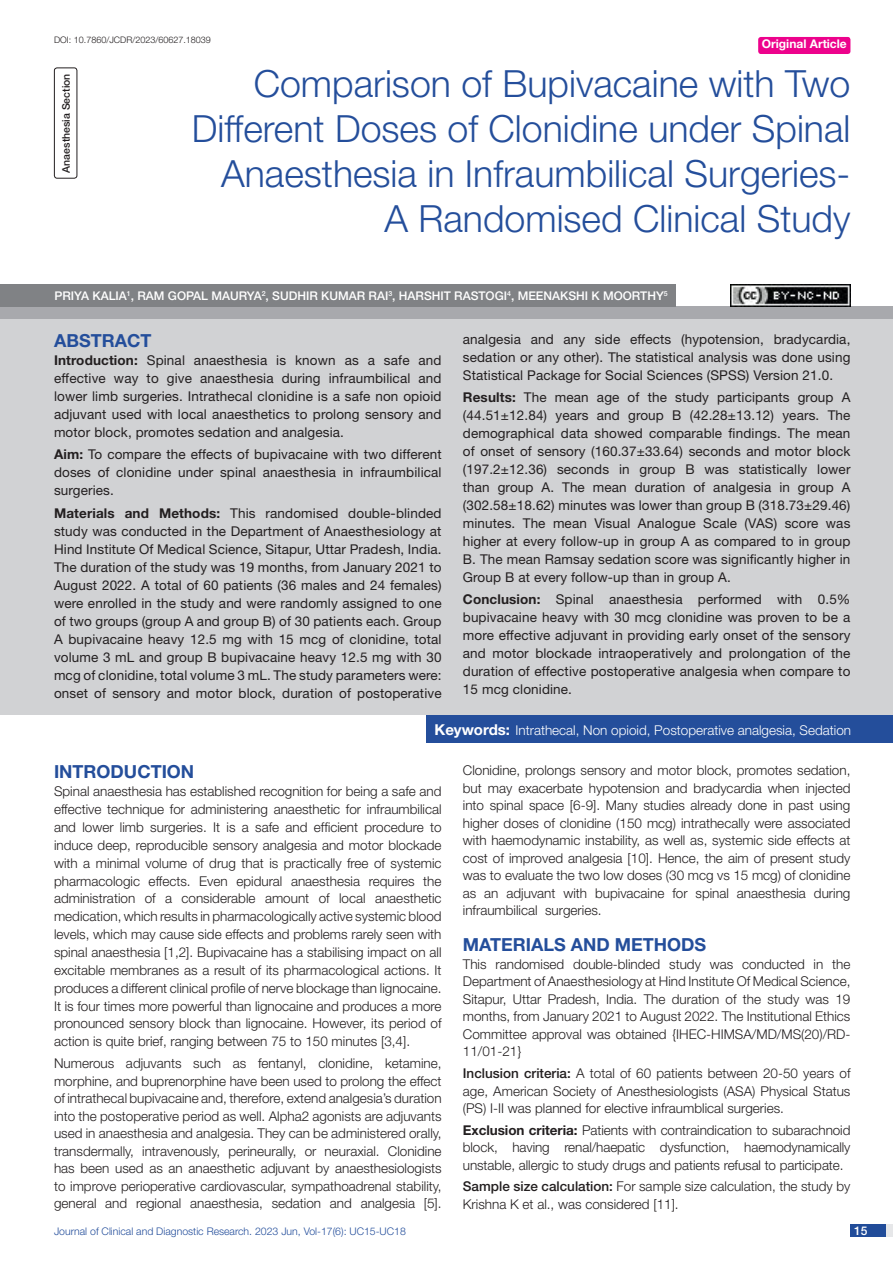
<style>
.page{position:relative;width:893px;height:1263px;background:#fff}
.page>*{position:absolute;margin:0;border:0;box-sizing:border-box;transform-origin:0 0}
.t1{font:300 37.5px/45px "Helvetica Neue";color:#244e9b;text-align:right}
.Heading{font:700 18px "Helvetica Neue";color:#244e9b}
.Abstract_head{font:700 18px "Helvetica Neue";color:#244e9b}
.Body_text{font:300 13.5px/17.5px "Helvetica Neue";color:#231f20;text-align:justify}
.Abstract_Text{font:13.5px/18px "Helvetica Neue";letter-spacing:.01em;color:#231f20;text-align:justify}
.Key_words{font:300 13.5px "Helvetica Neue";color:#fff}
.Author{font:500 12px "Helvetica Neue";color:#fff}
.t2{font:700 12px "Helvetica Neue";color:#fff}
.t3{font:300 10.5px "Helvetica Neue";color:#244e9b}
.section{font:500 10.5px "Helvetica Neue";color:#231f20}
.DOI{font:300 9px "Helvetica Neue";color:#231f20}
.s1{font-weight:700}
.s2{font-weight:700;font-size:15px}
.s3{font-weight:500}
</style>
<div class="page">
<div style="left:850px;top:1224px;width:43px;height:13px;background:#e6e7e9"></div>
<div style="left:850px;top:1224px;width:35px;height:13px;background:#214c99"></div>
<div style="left:758px;top:37px;width:92px;height:17px;background:#ed028c;border-radius:3px"></div>
<div style="left:54px;top:67px;width:23px;height:112px;border:1px solid #231f20;border-radius:3px"></div>
<div style="left:0;top:307px;width:893px;height:12px;background:#a8a9ad"></div>
<div style="left:0;top:284px;width:675px;height:23px;background:#808285"></div>
<div style="left:0;top:319px;width:893px;height:396px;background:#d1d2d4"></div>
<div style="left:426px;top:715px;width:467px;height:28px;background:#244e9b"></div>
<img style="left:730px;top:284px;width:120px;height:23px">
<p class="DOI" style="left:54px;top:35px;width:158px">DOI: 10.7860/JCDR/2023/60627.18039</p>
<p class="t2" style="left:762px;top:37px;width:87px">Original Article</p>
<p class="section" style="left:60px;top:173px;width:101px;rotate:-90deg">ANAESTHESIA SECTION</p>
<p class="t1" style="left:192px;top:60px;width:660px">Comparison of Bupivacaine with Two Different Doses of Clonidine under Spinal Anaesthesia in Infraumbilical Surgeries-A Randomised Clinical Study</p>
<p class="Author" style="left:54px;top:289px;width:409px">PRIYA KALIA<sup>1</sup>, RAM GOPAL MAURYA<sup>2</sup>, SUDHIR KUMAR RAI<sup>3</sup>, HARSHIT RAS</p>
<p class="Author" style="left:478px;top:289px;width:83px">TOGI<sup>4</sup>, MEENAKS</p>
<p class="Author" style="left:576px;top:289px;width:93px">HI K MOORTHY<sup>5</sup></p>
<p class="Abstract_head" style="left:54px;top:329px;width:99px">ABSTRACT</p>
<p class="Abstract_Text" style="left:54px;top:351px;width:389px"><span class="s1">Introduction:</span> Spinal anaesthesia is known as a safe and effective way to give anaesthesia during infraumbilical and lower limb surgeries. Intrathecal clonidine is a safe non opioid adjuvant used with local anaesthetics to prolong sensory and motor block, promotes sedation and analgesia.</p>
<p class="Abstract_Text" style="left:54px;top:445px;width:389px"><span class="s1">Aim:</span> To compare the effects of bupivacaine with two different doses of clonidine under spinal anaesthesia in infraumbilical surgeries.</p>
<p class="Abstract_Text" style="left:54px;top:503px;width:389px"><span class="s1">Materials and Methods:</span> This randomised double-blinded study was conducted in the Department of Anaesthesiology at Hind Institute Of Medical Science, Sitapur, Uttar Pradesh, India.<br>The duration of the study was 19 months, from January 2021 to August 2022. A total of 60 patients (36 males and 24 females) were enrolled in the study and were randomly assigned to one of two groups (group A and group B) of 30 patients each. Group A bupivacaine heavy 12.5 mg with 15 mcg of clonidine, total volume 3 mL and group B bupivacaine heavy 12.5 mg with 30 mcg of clonidine, total volume 3 mL. The study parameters were: onset of sensory and motor block, duration of postoperative</p>
<p class="Abstract_Text" style="left:463px;top:330px;width:389px">analgesia and any side effects (hypotension, bradycardia, sedation or any other). The statistical analysis was done using Statistical Package for Social Sciences (SPSS) Version 21.0.</p>
<p class="Abstract_Text" style="left:463px;top:388px;width:389px"><span class="s1">Results:</span> The mean age of the study participants group A (44.51±12.84) years and group B (42.28±13.12) years. The demographical data showed comparable findings. The mean of onset of sensory (160.37±33.64) seconds and motor block (197.2±12.36) seconds in group B was statistically lower than group A. The mean duration of analgesia in group A (302.58±18.62) minutes was lower than group B (318.73±29.46) minutes. The mean Visual Analogue Scale (VAS) score was higher at every follow-up in group A as compared to in group B. The mean Ramsay sedation score was significantly higher in Group B at every follow-up than in group A.</p>
<p class="Abstract_Text" style="left:463px;top:590px;width:389px"><span class="s1">Conclusion:</span> Spinal anaesthesia performed with 0.5% bupivacaine heavy with 30 mcg clonidine was proven to be a more effective adjuvant in providing early onset of the sensory and motor blockade intraoperatively and prolongation of the duration of effective postoperative analgesia when compare to 15 mcg clonidine.</p>
<p class="Key_words" style="left:434px;top:721px;width:418px"><span class="s2">Keywords:</span> Intrathecal, Non opioid, Postoperative analgesia, Sedation</p>
<p class="Heading" style="left:54px;top:761px;width:142px">INTRODUCTION</p>
<p class="Body_text" style="left:54px;top:782px;width:389px">Spinal anaesthesia has established recognition for being a safe and effective technique for administering anaesthetic for infraumbilical and lower limb surgeries. It is a safe and efficient procedure to induce deep, reproducible sensory analgesia and motor blockade with a minimal volume of drug that is practically free of systemic pharmacologic effects. Even epidural anaesthesia requires the administration of a considerable amount of local anaesthetic medication, which results in pharmacologically active systemic blood levels, which may cause side effects and problems rarely seen with spinal anaesthesia [1,2]. Bupivacaine has a stabilising impact on all excitable membranes as a result of its pharmacological actions. It produces a different clinical profile of nerve blockage than lignocaine.<br>It is four times more powerful than lignocaine and produces a more pronounced sensory block than lignocaine. However, its period of action is quite brief, ranging between 75 to 150 minutes [3,4].</p>
<p class="Body_text" style="left:54px;top:1054px;width:389px">Numerous adjuvants such as fentanyl, clonidine, ketamine, morphine, and buprenorphine have been used to prolong the effect of intrathecal bupivacaine and, therefore, extend analgesia’s duration into the postoperative period as well. Alpha2 agonists are adjuvants used in anaesthesia and analgesia. They can be administered orally, transdermally, intravenously, perineurally, or neuraxial. Clonidine has been used as an anaesthetic adjuvant by anaesthesiologists to improve perioperative cardiovascular, sympathoadrenal stability, general and regional anaesthesia, sedation and analgesia [5].</p>
<p class="Body_text" style="left:463px;top:761px;width:389px">Clonidine, prolongs sensory and motor block, promotes sedation, but may exacerbate hypotension and bradycardia when injected into spinal space [6-9]. Many studies already done in past using higher doses of clonidine (150 mcg) intrathecally were associated with haemodynamic instability, as well as, systemic side effects at cost of improved analgesia [10]. Hence, the aim of present study was to evaluate the two low doses (30 mcg vs 15 mcg) of clonidine as an adjuvant with bupivacaine for spinal anaesthesia during infraumbilical surgeries.</p>
<p class="Heading" style="left:463px;top:934px;width:245px">MATERIALS AND METHODS</p>
<p class="Body_text" style="left:463px;top:955px;width:389px">This randomised double-blinded study was conducted in the Department of Anaesthesiology at Hind Institute Of Medical Science, Sitapur, Uttar Pradesh, India. The duration of the study was 19 months, from January 2021 to August 2022. The Institutional Ethics Committee approval was obtained {IHEC-HIMSA/MD/MS(20)/RD-11/01-21}</p>
<p class="Body_text" style="left:463px;top:1064px;width:389px"><span class="s3">INCLUSION CRITERIA:</span> A total of 60 patients between 20-50 years of age, American Society of Anesthesiologists (ASA) Physical Status (PS) I-II was planned for elective infraumblical surgeries.</p>
<p class="Body_text" style="left:463px;top:1121px;width:389px"><span class="s1">Exclusion criteria:</span> Patients with contraindication to subarachnoid block, having renal/haepatic dysfunction, haemodynamically unstable, allergic to study drugs and patients refusal to participate.</p>
<p class="Body_text" style="left:463px;top:1178px;width:389px"><span class="s3">SAMPLE SIZE CALCULATION:</span> For sample size calculation, the study by<br>Krishna K et al., was considered [11].</p>
<p class="t3" style="left:54px;top:1225px;width:353px">Journal of Clinical and Diagnostic Research. 2023 Jun, Vol-17(6): UC15-UC18</p>
<p class="Author" style="left:854px;top:1223px;width:15px">15</p>
</div>
